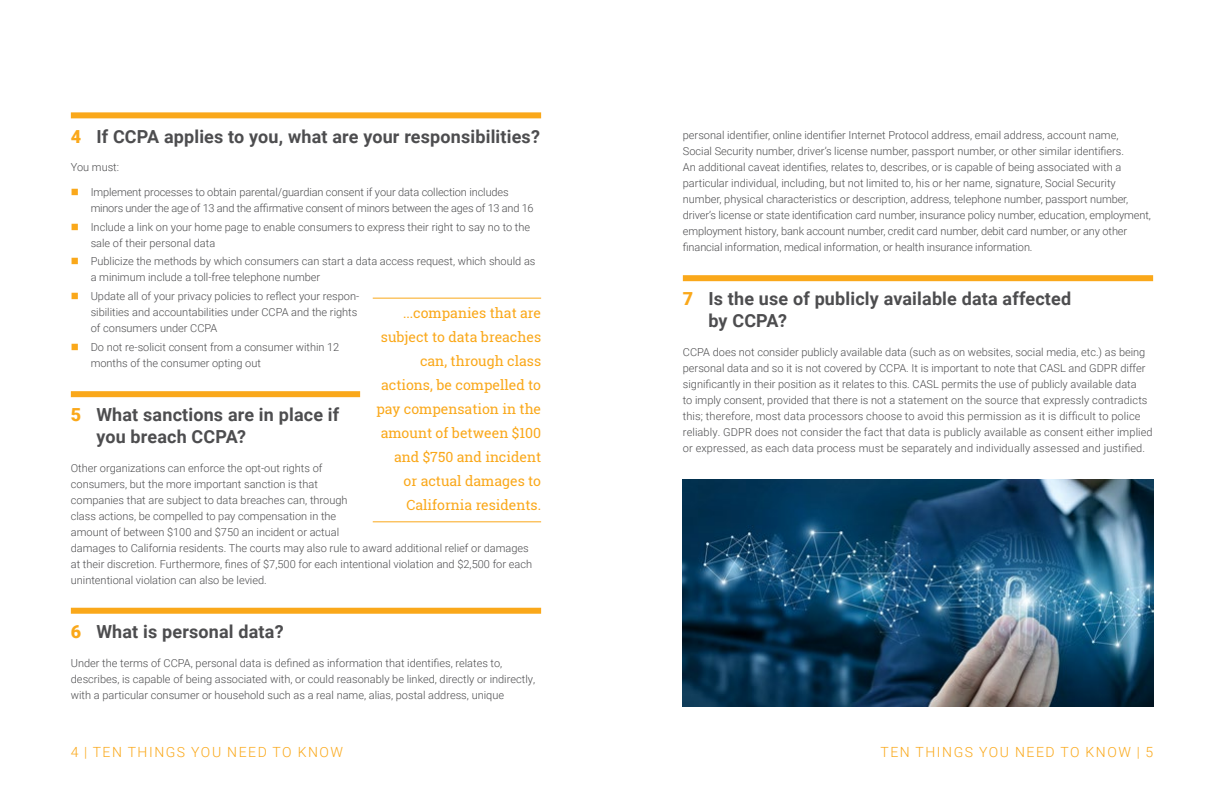
<style>
.page{position:relative;width:1224px;height:792px;background:#fff}
.page>*{position:absolute;margin:0;border:0;box-sizing:border-box;transform-origin:0 0}
.t1{font:700 18px/21.6px "Roboto";letter-spacing:.01em;color:#4d4d4f}
.t2{font:14px/24px "Roboto Slab";color:#faa81a;text-align:right}
.t3{font:300 14px "Roboto";letter-spacing:.11em;color:#faa81a}
.t4{font:300 11px/16px "Roboto";color:#4d4d4f}
.s1{font-weight:900;color:#faa81a}
</style>
<div class="page">
<img style="left:683px;top:479px;width:470px;height:228px">
<div style="left:71px;top:112px;width:470px;height:6px;background:#faa81a"></div>
<div style="left:71px;top:391px;width:289px;height:6px;background:#faa81a"></div>
<div style="left:71px;top:608px;width:470px;height:6px;background:#faa81a"></div>
<div style="left:683px;top:275px;width:470px;height:6px;background:#faa81a"></div>
<hr style="left:373px;top:298px;width:168px;height:1px;background:#faa81a">
<hr style="left:373px;top:522px;width:168px;height:1px;background:#faa81a">
<h1 class="t1" style="left:71px;top:125px;width:471px"><span class="s1">4</span> If CCPA applies to you, what are your responsibilities?</h1>
<p class="t4" style="left:71px;top:159px;width:50px">You must:</p>
<p class="t4" style="left:91px;top:183px;width:445px">Implement processes to obtain parental/guardian consent if your data collection includes minors under the age of 13 and the affirmative consent of minors between the ages of 13 and 16</p>
<p class="t4" style="left:91px;top:218px;width:441px">Include a link on your home page to enable consumers to express their right to say no to the sale of their personal data</p>
<p class="t4" style="left:91px;top:253px;width:446px">Publicize the methods by which consumers can start a data access request, which should as a minimum include a toll-free telephone number</p>
<p class="t4" style="left:91px;top:288px;width:270px">Update all of your privacy policies to reflect your respon&shy;sibilities and accountabilities under CCPA and the rights of consumers under CCPA</p>
<p class="t4" style="left:91px;top:339px;width:250px">Do not re-solicit consent from a consumer within 12 months of the consumer opting out</p>
<h1 class="t1" style="left:96px;top:403px;width:244px;text-indent:-26px"><span class="s1">5</span> What sanctions are in place if you breach CCPA?</h1>
<p class="t4" style="left:71px;top:459px;width:463px">Other organizations can enforce the opt-out rights of<br>consumers, but the more important sanction is that<br>companies that are subject to data breaches can, through<br>class actions, be compelled to pay compensation in the<br>amount of between $100 and $750 an incident or actual<br>damages to California residents. The courts may also rule to award additional relief or damages at their discretion. Furthermore, fines of $7,500 for each intentional violation and $2,500 for each unintentional violation can also be levied.</p>
<p class="t2" style="left:376px;top:301px;width:166px">...companies that are subject to data breaches can, through class actions, be compelled to pay compensation in the amount of between $100 and $750 and incident<br>or actual damages to<br>California residents.</p>
<h1 class="t1" style="left:71px;top:620px;width:214px"><span class="s1">6</span> What is personal data?</h1>
<p class="t4" style="left:71px;top:654px;width:466px">Under the terms of CCPA, personal data is defined as information that identifies, relates to, describes, is capable of being associated with, or could reasonably be linked, directly or indirectly, with a particular consumer or household such as a real name, alias, postal address, unique</p>
<p class="t4" style="left:683px;top:127px;width:470px">personal identifier, online identifier Internet Protocol address, email address, account name,<br>Social Security number, driver’s license number, passport number, or other similar identifiers.<br>An additional caveat identifies, relates to, describes, or is capable of being associated with a particular individual, including, but not limited to, his or her name, signature, Social Security number, physical characteristics or description, address, telephone number, passport number, driver’s license or state identification card number, insurance policy number, education, employment, employment history, bank account number, credit card number, debit card number, or any other financial information, medical information, or health insurance information.</p>
<h1 class="t1" style="left:708px;top:288px;width:364px;text-indent:-26px"><span class="s1">7</span> Is the use of publicly available data affected by CCPA?</h1>
<p class="t4" style="left:683px;top:343px;width:471px">CCPA does not consider publicly available data (such as on websites, social media, etc.) as being personal data and so it is not covered by CCPA. It is important to note that CASL and GDPR differ significantly in their position as it relates to this. CASL permits the use of publicly available data<br>to imply consent, provided that there is not a statement on the source that expressly contradicts this; therefore, most data processors choose to avoid this permission as it is difficult to police reliably. GDPR does not consider the fact that data is publicly available as consent either implied or expressed, as each data process must be separately and individually assessed and justified.</p>
<p class="t3" style="left:71px;top:742px;width:66px">4 | Ten thi</p>
<p class="t3" style="left:154px;top:742px;width:48px">ngs you</p>
<p class="t3" style="left:227px;top:742px;width:22px">need</p>
<p class="t3" style="left:273px;top:742px;width:72px">to know</p>
<p class="t3" style="left:881px;top:742px;width:44px">Ten thi</p>
<p class="t3" style="left:942px;top:742px;width:48px">ngs you</p>
<p class="t3" style="left:1015px;top:742px;width:22px">need</p>
<p class="t3" style="left:1060px;top:742px;width:94px">to know | 5</p>
</div>
